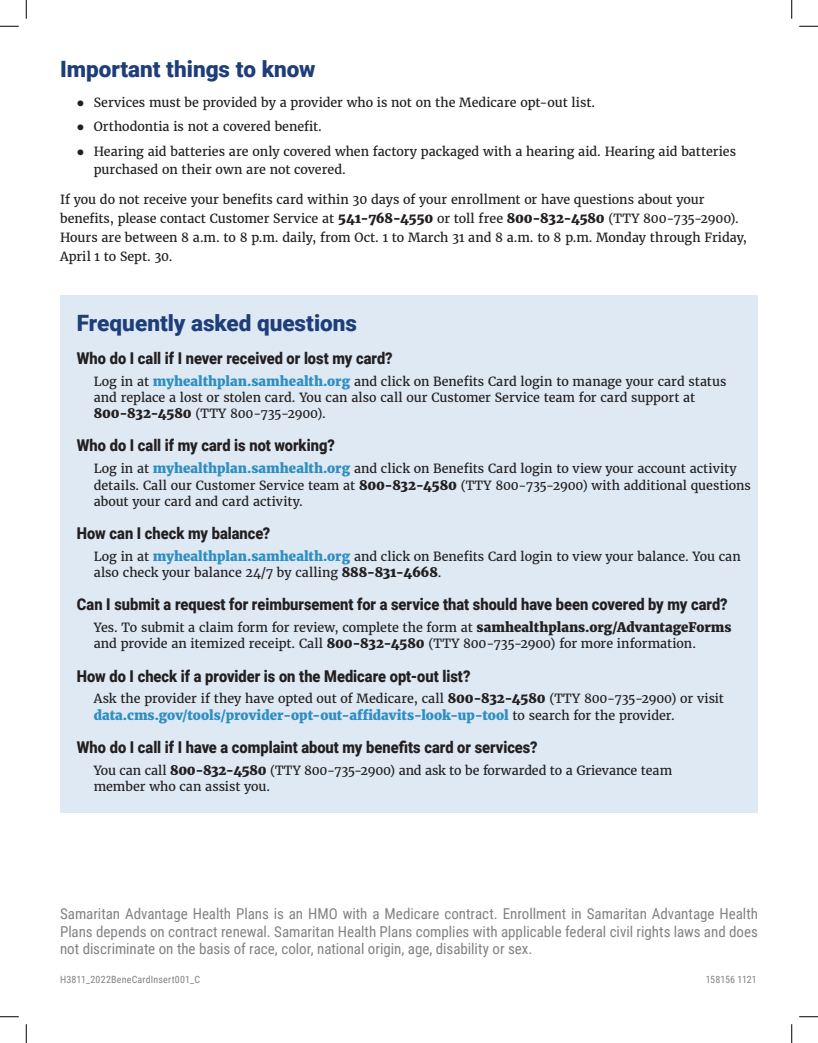
<style>
.page{position:relative;width:818px;height:1043px;background:#fff}
.page>*{position:absolute;margin:0;border:0;box-sizing:border-box;transform-origin:0 0}
.t1{font:900 22.5px "Roboto";color:#1e3e7a}
.Question{font:900 16.25px "Roboto";color:#231f20;scale:.9 1}
.Disclaimer{font:15px/17.5px "Roboto Condensed";letter-spacing:-.005em;color:#808285;text-align:justify}
.Answer{font:800 13.12px "Merriweather";color:#2e8ec2}
.Answer-2{font:12.5px/16.2px "Merriweather";color:#231f20}
.Body_Text{font:12.5px/18.8px "Merriweather";color:#231f20}
.Disclaimer-2{font:10px "Roboto Condensed";letter-spacing:.02em;color:#808285}
.Disclaimer-3{font:10px "Roboto Condensed";letter-spacing:-.01em;color:#808285}
.s1{font-weight:800;font-size:13.12px}
.s2{font-weight:800;font-size:13.12px;color:#2e8ec2}
.s3{font-weight:400;font-size:12.5px;color:#231f20}
</style>
<div class="page">
<div style="left:60px;top:295px;width:698px;height:517px;background:#dee9f3"></div>
<svg style="left:0;top:25px;width:19px;height:2px"></svg>
<svg style="left:799px;top:25px;width:19px;height:2px"></svg>
<svg style="left:0;top:1016px;width:19px;height:1px"></svg>
<svg style="left:799px;top:1016px;width:19px;height:1px"></svg>
<svg style="left:25px;top:0;width:2px;height:19px"></svg>
<svg style="left:25px;top:1024px;width:2px;height:18px"></svg>
<svg style="left:791px;top:0;width:1px;height:19px"></svg>
<svg style="left:791px;top:1024px;width:1px;height:18px"></svg>
<h2 class="t1" style="left:60px;top:53px;width:257px">Important things to know</h2>
<p class="Body_Text" style="left:94px;top:93px;width:503px">Services must be provided by a provider who is not on the Medicare opt-out list.</p>
<p class="Body_Text" style="left:94px;top:117px;width:229px">Orthodontia is not a covered benefit.</p>
<p class="Body_Text" style="left:94px;top:142px;width:643px">Hearing aid batteries are only covered when factory packaged with a hearing aid. Hearing aid batteries purchased on their own are not covered.</p>
<p class="Body_Text" style="left:60px;top:190px;width:688px">If you do not receive your benefits card within 30 days of your enrollment or have questions about your benefits, please contact Customer Service at <span class="s1">541-768-4550</span> or toll free <span class="s1">800-832-4580</span> (TTY 800-735-2900).<br>Hours are between 8 a.m. to 8 p.m. daily, from Oct. 1 to March 31 and 8 a.m. to 8 p.m. Monday through Friday, April 1 to Sept. 30.</p>
<h2 class="t1" style="left:77px;top:307px;width:281px">Frequently asked questions</h2>
<p class="Question" style="left:77px;top:347px;width:352px">Who do I call if I never received or lost my card?</p>
<p class="Answer-2" style="left:94px;top:373px;width:634px">Log in at <span class="s2">myhealthplan.samhealth.org</span> and click on Benefits Card login to manage your card status and replace a lost or stolen card. You can also call our Customer Service team for card support at<br><span class="s1">800-832-4580</span> (TTY 800-735-2900).</p>
<p class="Question" style="left:77px;top:434px;width:288px">Who do I call if my card is not working?</p>
<p class="Answer-2" style="left:94px;top:460px;width:658px">Log in at <span class="s2">myhealthplan.samhealth.org</span> and click on Benefits Card login to view your account activity details. Call our Customer Service team at <span class="s1">800-832-4580</span> (TTY 800-735-2900) with additional questions about your card and card activity.</p>
<p class="Question" style="left:77px;top:522px;width:216px">How can I check my balance?</p>
<p class="Answer-2" style="left:94px;top:548px;width:648px">Log in at <span class="s2">myhealthplan.samhealth.org</span> and click on Benefits Card login to view your balance. You can also check your balance 24/7 by calling <span class="s1">888-831-4668</span>.</p>
<p class="Question" style="left:77px;top:593px;width:724px">Can I submit a request for reimbursement for a service that should have been covered by my card?</p>
<p class="Answer-2" style="left:94px;top:619px;width:639px">Yes. To submit a claim form for review, complete the form at <span class="s1">samhealthplans.org/AdvantageForms </span>and provide an itemized receipt. Call <span class="s1">800-832-4580</span> (TTY 800-735-2900) for more information.</p>
<p class="Question" style="left:77px;top:664px;width:439px">How do I check if a provider is on the Medicare opt-out list?</p>
<p class="Answer-2" style="left:94px;top:690px;width:631px">Ask the provider if they have opted out of Medicare, call <span class="s1">800-832-4580</span> (TTY 800-735-2900) or visit</p>
<p class="Answer" style="left:94px;top:706px;width:582px">data.cms.gov/tools/provider-opt-out-affidavits-look-up-tool <span class="s3">to search for the provider.</span></p>
<p class="Question" style="left:77px;top:735px;width:513px">Who do I call if I have a complaint about my benefits card or services?</p>
<p class="Answer-2" style="left:94px;top:762px;width:580px">You can call <span class="s1">800-832-4580</span> (TTY 800-735-2900) and ask to be forwarded to a Grievance team member who can assist you.</p>
<p class="Disclaimer" style="left:60px;top:904px;width:699px">Samaritan Advantage Health Plans is an HMO with a Medicare contract. Enrollment in Samaritan Advantage Health Plans depends on contract renewal. Samaritan Health Plans complies with applicable federal civil rights laws and does not discriminate on the basis of race, color, national origin, age, disability or sex.</p>
<p class="Disclaimer-2" style="left:60px;top:972px;width:141px">H3811_2022BeneCardInsert001_C</p>
<p class="Disclaimer-3" style="left:705px;top:972px;width:52px">158156 1121</p>
</div>
